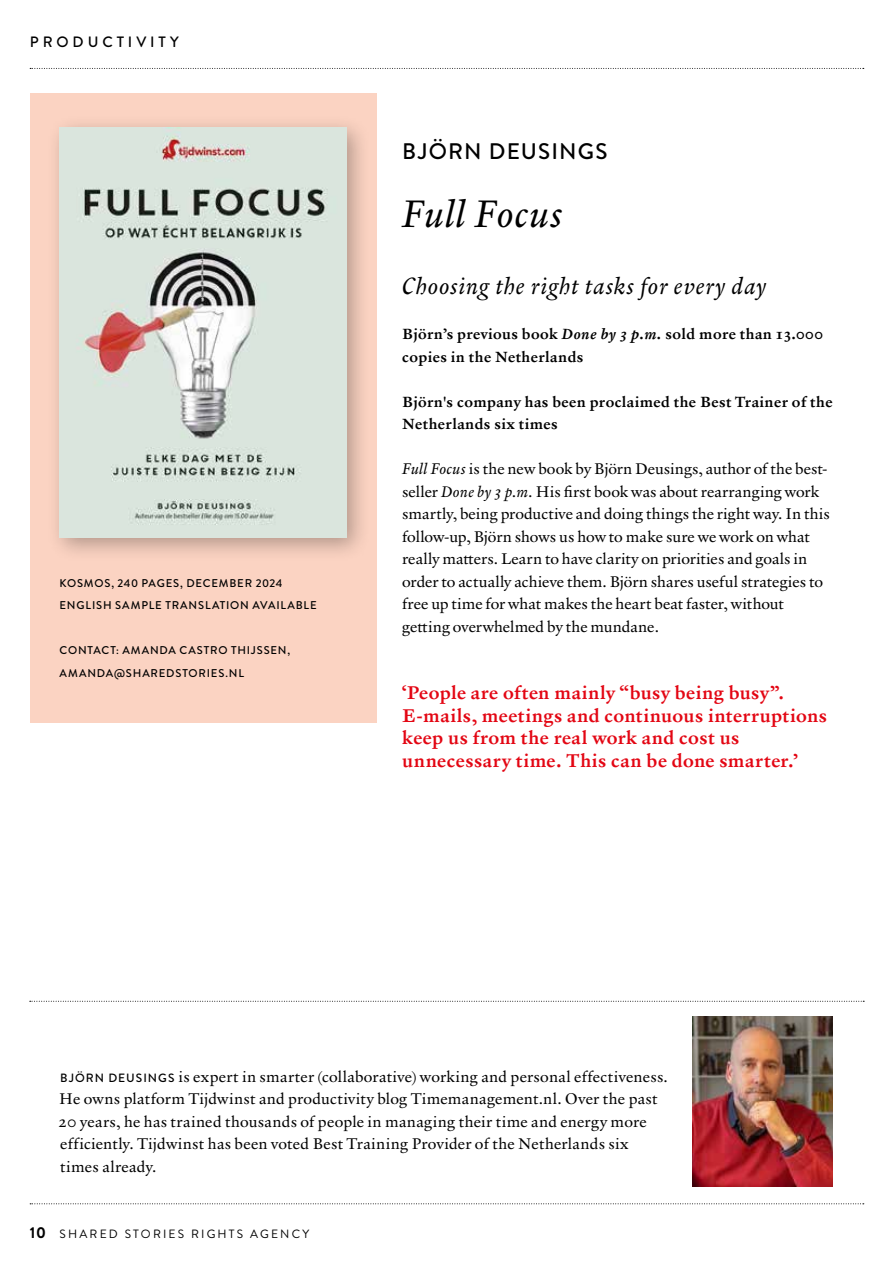
<style>
.page{position:relative;width:893px;height:1263px;background:#fff}
.page>*{position:absolute;margin:0;border:0;box-sizing:border-box;transform-origin:0 0}
.t1{font:italic 39px "Verdigris MVB Pro Text";letter-spacing:.02em;color:#000}
.t2{font:italic 24px "Verdigris MVB Pro Text";letter-spacing:.035em;color:#000}
.t3{font:500 22.5px "Brandon Grotesque";letter-spacing:.055em;color:#000}
.t4{font:700 18.75px/22.5px "Verdigris MVB Pro Text";letter-spacing:.03em;color:#e30613}
.t5{font:15.75px/22.5px "Verdigris MVB Pro Text";letter-spacing:.01em;color:#000}
.t6{font:700 15px/22.5px "Verdigris MVB Pro Text";letter-spacing:.03em;color:#000}
.t7{font:500 15px "Brandon Grotesque";letter-spacing:.26em;color:#000}
.t8{font:12px "Brandon Grotesque";letter-spacing:.18em;color:#000}
.t9{font:500 11.25px/22.5px "Brandon Grotesque";letter-spacing:.075em;color:#000}
.s1{font-style:italic}
.s2{font-family:"Brandon Grotesque";font-weight:500;font-size:12px}
.s3{font-weight:700;font-size:15.75px}
</style>
<div class="page">
<div style="left:30px;top:94px;width:346px;height:629px;background:#fbd3c2"></div>
<div style="left:46px;top:114px;width:325px;height:448px;background:#000;opacity:.3"></div>
<img style="left:60px;top:128px;width:287px;height:409px">
<svg style="left:30px;top:68px;width:834px;height:1px"></svg>
<svg style="left:30px;top:1001px;width:834px;height:1px"></svg>
<svg style="left:30px;top:1203px;width:834px;height:1px"></svg>
<img style="left:693px;top:1016px;width:140px;height:170px">
<p class="t7" style="left:30px;top:31px;width:151px">PRODUCTIVITY</p>
<p class="t9" style="left:60px;top:572px;width:259px">KOSMOS, 240 PAGES, DECEMBER 2024<br>ENGLISH SAMPLE TRANSLATION AVAILABLE</p>
<p class="t9" style="left:60px;top:639px;width:232px">CONTACT: AMANDA CASTRO THIJSSEN,<br>AMANDA@SHAREDSTORIES.NL</p>
<h3 class="t3" style="left:402px;top:136px;width:207px">BJÖRN DEUSINGS</h3>
<h1 class="t1" style="left:402px;top:187px;width:162px">Full Focus</h1>
<h2 class="t2" style="left:402px;top:270px;width:366px">Choosing the right tasks for every day</h2>
<p class="t6" style="left:402px;top:322px;width:422px">Björn’s previous book <span class="s1">Done by 3 p.m.</span> sold more than 13.000 copies in the Netherlands</p>
<p class="t6" style="left:402px;top:390px;width:432px">Björn 's company has been proclaimed the Best Trainer of the<br>Netherlands six times</p>
<p class="t5" style="left:402px;top:457px;width:429px"><span class="s1">Full Focus</span> is the new book by Björn Deusings, author of the best&shy;seller <span class="s1">Done by 3 p.m.</span> His first book was about rearranging work smartly, being productive and doing things the right way. In this follow-up, Björn shows us how to make sure we work on what really matters. Learn to have clarity on priorities and goals in order to actually achieve them. Björn shares useful strategies to free up time for what makes the heart beat faster, without getting overwhelmed by the mundane.</p>
<p class="t4" style="left:402px;top:681px;width:426px">‘People are often mainly “busy being busy”.<br>E-mails, meetings and continuous interruptions keep us from the real work and cost us unnecessary time. This can be done smarter.’</p>
<p class="t5" style="left:59px;top:1065px;width:611px"><span class="s2">BJÖRN DEUSINGS</span> is expert in smarter (collaborative) working and personal effectiveness.<br>He owns platform Tijdwinst and productivity blog Timemanagement.nl. Over the past 20 years, he has trained thousands of people in managing their time and energy more efficiently. Tijdwinst has been voted Best Training Provider of the Netherlands six times already.</p>
<p class="t8" style="left:30px;top:1225px;width:281px"><span class="s3">10</span> SHARED STORIES RIGHTS AGENCY</p>
</div>
